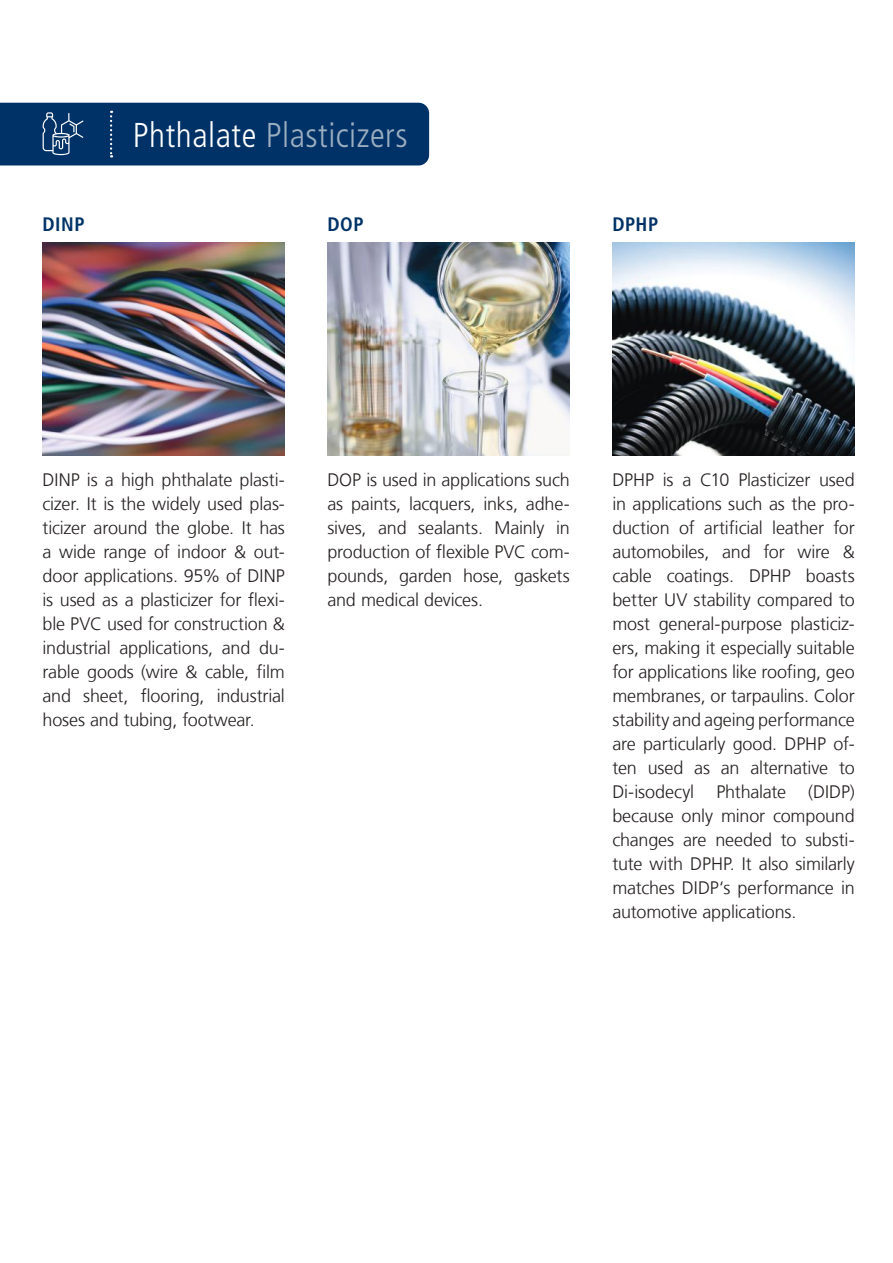
<style>
.page{position:relative;width:893px;height:1263px;background:#fff}
.page>*{position:absolute;margin:0;border:0;box-sizing:border-box;transform-origin:0 0}
.t1{font:300 condensed 34.5px "Frutiger LT Pro";letter-spacing:.015em;color:#9baec0}
.t2{font:700 condensed 19.5px "Frutiger LT Pro";letter-spacing:.025em;color:#003267}
.t3{font:300 18px/24px "Frutiger LT";letter-spacing:-.01em;color:#241f1f;text-align:justify}
.s1{color:#fff}
</style>
<div class="page">
<div style="left:0;top:103px;width:429px;height:62px;background:#003267"></div>
<img style="left:43px;top:243px;width:242px;height:212px">
<img style="left:612px;top:243px;width:243px;height:212px">
<img style="left:327px;top:243px;width:243px;height:212px">
<h1 class="t1" style="left:133px;top:115px;width:276px"><span class="s1">Phthalate</span> Plasticizers</h1>
<p class="t2" style="left:43px;top:212px;width:44px">DINP</p>
<p class="t2" style="left:327px;top:212px;width:38px">DOP</p>
<p class="t2" style="left:612px;top:212px;width:47px">DPHP</p>
<p class="t3" style="left:43px;top:468px;width:244px">DINP is a high phthalate plasti&shy;cizer. It is the widely used plas&shy;ticizer around the globe. It has a wide range of indoor &amp; out&shy;door applications. 95% of DINP is used as a plasticizer for flexi&shy;ble PVC used for construction &amp; industrial applications, and du&shy;rable goods (wire &amp; cable, film and sheet, flooring, industrial hoses and tubing, footwear.</p>
<p class="t3" style="left:612px;top:468px;width:244px">DPHP is a C10 Plasticizer used in applications such as the pro&shy;duction of artificial leather for automobiles, and for wire &amp; cable coatings. DPHP boasts better UV stability compared to most general-purpose plasticiz&shy;ers, making it especially suitable for applications like roofing, geo membranes, or tarpaulins. Color stability and ageing performance are particularly good. DPHP of&shy;ten used as an alternative to Di-isodecyl Phthalate (DIDP) because only minor compound changes are needed to substi&shy;tute with DPHP. It also similarly matches DIDP‘s performance in automotive applications.</p>
<p class="t3" style="left:327px;top:468px;width:244px">DOP is used in applications such as paints, lacquers, inks, adhe&shy;sives, and sealants. Mainly in production of flexible PVC com&shy;pounds, garden hose, gaskets and medical devices.</p>
</div>
